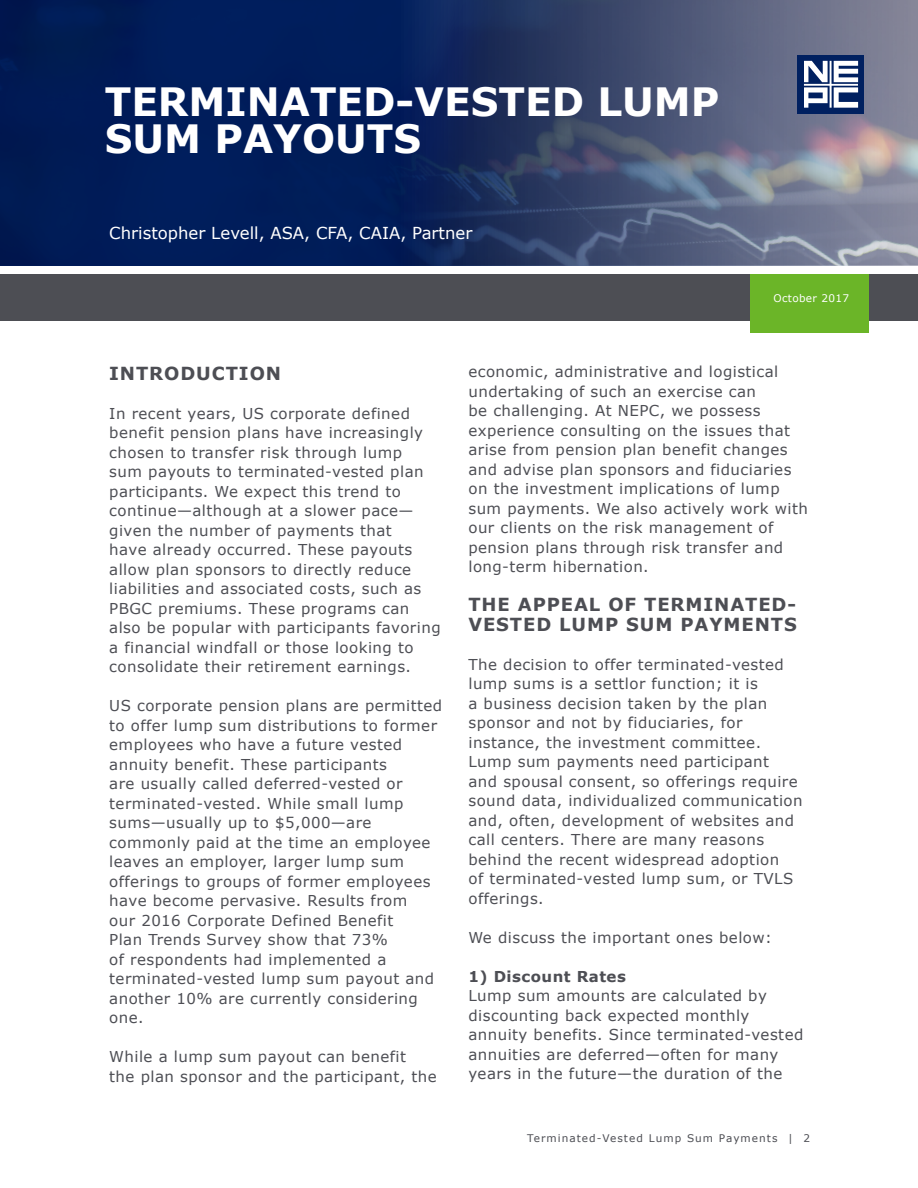
<style>
.page{position:relative;width:918px;height:1188px;background:#fff}
.page>*{position:absolute;margin:0;border:0;box-sizing:border-box;transform-origin:0 0}
.Doc_Title_-_Quarter{font:700 39px/37.5px "Verdana";color:#fff}
.Heading{font:700 18px/19.5px "Verdana";letter-spacing:.05em;color:#4d4e54}
.Doc_Subtitle_-_Quart{font:16.5px "Verdana";color:#fff}
.Main_Body_Text{font:15px/19.5px "Verdana";letter-spacing:.03em;color:#4d4e54}
.Main_Body_Text-2{font:700 15px "Verdana";letter-spacing:.03em;color:#4d4e54}
.Main_Body_Text-3{font:10.5px "Verdana";letter-spacing:.1em;color:#4d4e54}
.t1{font:10.5px "Verdana";letter-spacing:.03em;color:#fff}
</style>
<div class="page">
<svg style="left:0;top:0;width:918px;height:266px;background:#293c69"></svg>
<div style="left:798px;top:56px;width:66px;height:58px;background:#002060"></div>
<svg style="left:804px;top:61px;width:54px;height:47px"></svg>
<div style="left:0;top:274px;width:918px;height:47px;background:#4d4e54"></div>
<div style="left:750px;top:274px;width:119px;height:59px;background:#6bb528"></div>
<p class="Doc_Title_-_Quarter" style="left:105px;top:82px;width:616px">TERMINATED-VESTED LUMP<br>SUM PAYOUTS</p>
<p class="Doc_Subtitle_-_Quart" style="left:109px;top:222px;width:365px">Christopher Levell, ASA, CFA, CAIA, Partner</p>
<p class="t1" style="left:774px;top:291px;width:77px">October 2017</p>
<p class="Heading" style="left:109px;top:363px;width:173px">INTRODUCTION</p>
<p class="Main_Body_Text" style="left:109px;top:403px;width:333px">In recent years, US corporate defined benefit pension plans have increasingly chosen to transfer risk through lump<br>sum payouts to terminated-vested plan participants. We expect this trend to continue—although at a slower pace— given the number of payments that<br>have already occurred. These payouts allow plan sponsors to directly reduce liabilities and associated costs, such as PBGC premiums. These programs can also be popular with participants favoring a financial windfall or those looking to consolidate their retirement earnings.</p>
<p class="Main_Body_Text" style="left:109px;top:696px;width:334px">US corporate pension plans are permitted to offer lump sum distributions to former employees who have a future vested annuity benefit. These participants<br>are usually called deferred-vested or terminated-vested. While small lump sums—usually up to $5,000—are commonly paid at the time an employee leaves an employer, larger lump sum offerings to groups of former employees have become pervasive. Results from<br>our 2016 Corporate Defined Benefit<br>Plan Trends Survey show that 73%<br>of respondents had implemented a terminated-vested lump sum payout and another 10% are currently considering one.</p>
<p class="Main_Body_Text" style="left:109px;top:1047px;width:329px">While a lump sum payout can benefit<br>the plan sponsor and the participant, the</p>
<p class="Main_Body_Text" style="left:468px;top:362px;width:341px">economic, administrative and logistical undertaking of such an exercise can<br>be challenging. At NEPC, we possess experience consulting on the issues that arise from pension plan benefit changes and advise plan sponsors and fiduciaries on the investment implications of lump sum payments. We also actively work with our clients on the risk management of pension plans through risk transfer and long-term hibernation.</p>
<p class="Heading" style="left:468px;top:595px;width:330px">THE APPEAL OF TERMINATED-<br>VESTED LUMP SUM PAYMENTS</p>
<p class="Main_Body_Text" style="left:468px;top:655px;width:336px">The decision to offer terminated-vested lump sums is a settlor function; it is<br>a business decision taken by the plan sponsor and not by fiduciaries, for instance, the investment committee.<br>Lump sum payments need participant<br>and spousal consent, so offerings require sound data, individualized communication and, often, development of websites and call centers. There are many reasons behind the recent widespread adoption<br>of terminated-vested lump sum, or TVLS offerings.</p>
<p class="Main_Body_Text" style="left:468px;top:928px;width:305px">We discuss the important ones below:</p>
<p class="Main_Body_Text-2" style="left:468px;top:966px;width:159px">1) Discount Rates</p>
<p class="Main_Body_Text" style="left:468px;top:986px;width:336px">Lump sum amounts are calculated by discounting back expected monthly annuity benefits. Since terminated-vested annuities are deferred—often for many years in the future—the duration of the</p>
<p class="Main_Body_Text-3" style="left:527px;top:1131px;width:284px">Terminated-Vested Lump Sum Payments | 2</p>
</div>
